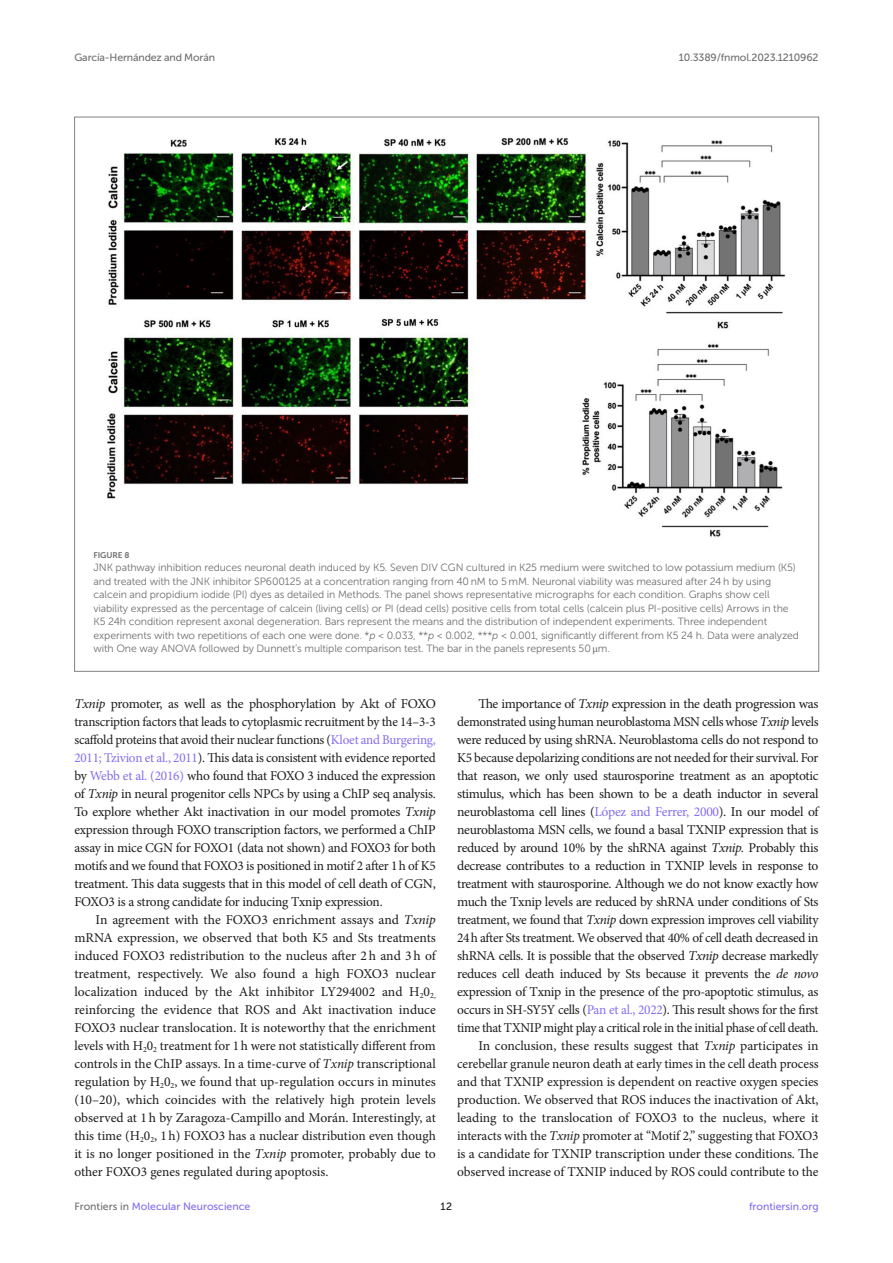
<style>
.page{position:relative;width:893px;height:1263px;background:#fff}
.page>*{position:absolute;margin:0;border:0;box-sizing:border-box;transform-origin:0 0}
.TEXT{font:13.5px/18px "Minion Pro";letter-spacing:-.015em;color:#1b1c1b;text-align:justify}
.FIG_LEG{font:10.5px/13.5px "Museo Sans 300";letter-spacing:-.01em;color:#706f70}
.t1{font:10.5px "Museo Sans 500";letter-spacing:-.015em;color:#706f70}
.t2{font:10.5px "Museo Sans 500";color:#856df0}
.t3{font:10.5px "Museo Sans 500";color:#1b1c1b}
.FIG_HD{font:8.25px "Museo Sans 700";letter-spacing:-.01em;color:#706f70}
.s1{font-style:italic}
.s2{font-family:"STIX General"}
.s3{color:#856df0}
.s4{color:#706f70}
</style>
<div class="page">
<img style="left:107px;top:137px;width:679px;height:400px">
<p class="t1" style="left:74px;top:51px;width:142px">García-Hernández and Morán</p>
<p class="t1" style="left:679px;top:51px;width:141px">10.3389/fnmol.2023.1210962</p>
<p class="FIG_HD" style="left:94px;top:550px;width:37px">FIGURE 8</p>
<p class="FIG_LEG" style="left:94px;top:561px;width:707px">JNK pathway inhibition reduces neuronal death induced by K5. Seven DIV CGN cultured in K25 medium were switched to low potassium medium (K5) and treated with the JNK inhibitor SP600125 at a concentration ranging from 40 nM to 5 mM. Neuronal viability was measured after 24 h by using calcein and propidium iodide (PI) dyes as detailed in Methods. The panel shows representative micrographs for each condition. Graphs show cell viability expressed as the percentage of calcein (living cells) or PI (dead cells) positive cells from total cells (calcein plus PI-positive cells) Arrows in the K5 24h condition represent axonal degeneration. Bars represent the means and the distribution of independent experiments. Three independent experiments with two repetitions of each one were done. *<span class="s1">p</span> &lt; 0.033, **<span class="s1">p</span> &lt; 0.002, ***<span class="s1">p</span> &lt; 0.001, significantly different from K5 24 h. Data were analyzed with One way ANOVA followed by Dunnett’s multiple comparison test. The bar in the panels represents 50 <span class="s2">μ</span>m.</p>
<p class="TEXT" style="left:74px;top:695px;width:363px"><span class="s1">Txnip</span> promoter, as well as the phosphorylation by Akt of FOXO transcription factors that leads to cytoplasmic recruitment by the 14–3-3 scaffold proteins that avoid their nuclear functions (<span class="s3">Kloet and Burgering, 2011; Tzivion et al., 2011</span>). This data is consistent with evidence reported by <span class="s3">Webb et al. (2016)</span> who found that FOXO 3 induced the expression of <span class="s1">Txnip</span> in neural progenitor cells NPCs by using a ChIP seq analysis.<br>To explore whether Akt inactivation in our model promotes <span class="s1">Txnip </span>expression through FOXO transcription factors, we performed a ChIP assay in mice CGN for FOXO1 (data not shown) and FOXO3 for both motifs and we found that FOXO3 is positioned in motif 2 after 1h of K5 treatment. This data suggests that in this model of cell death of CGN, FOXO3 is a strong candidate for inducing Txnip expression.</p>
<p class="TEXT" style="left:74px;top:911px;width:363px;text-indent:21px">In agreement with the FOXO3 enrichment assays and <span class="s1">Txnip </span>mRNA expression, we observed that both K5 and Sts treatments induced FOXO3 redistribution to the nucleus after 2h and 3h of treatment, respectively. We also found a high FOXO3 nuclear localization induced by the Akt inhibitor LY294002 and H<sub>2</sub>0<sub>2, </sub>reinforcing the evidence that ROS and Akt inactivation induce FOXO3 nuclear translocation. It is noteworthy that the enrichment levels with H<sub>2</sub>0<sub>2</sub> treatment for 1h were not statistically different from controls in the ChIP assays. In a time-curve of <span class="s1">Txnip</span> transcriptional regulation by H<sub>2</sub>0<sub>2</sub>, we found that up-regulation occurs in minutes (10–20), which coincides with the relatively high protein levels observed at 1h by Zaragoza-Campillo and Morán. Interestingly, at this time (H<sub>2</sub>0<sub>2</sub>, 1h) FOXO3 has a nuclear distribution even though it is no longer positioned in the <span class="s1">Txnip</span> promoter, probably due to other FOXO3 genes regulated during apoptosis.</p>
<p class="TEXT" style="left:457px;top:695px;width:363px;text-indent:21px">The importance of <span class="s1">Txnip</span> expression in the death progression was demonstrated using human neuroblastoma MSN cells whose <span class="s1">Txnip</span> levels were reduced by using shRNA. Neuroblastoma cells do not respond to K5 because depolarizing conditions are not needed for their survival. For that reason, we only used staurosporine treatment as an apoptotic stimulus, which has been shown to be a death inductor in several neuroblastoma cell lines (<span class="s3">López and Ferrer, 2000</span>). In our model of neuroblastoma MSN cells, we found a basal TXNIP expression that is reduced by around 10% by the shRNA against <span class="s1">Txnip.</span> Probably this decrease contributes to a reduction in TXNIP levels in response to treatment with staurosporine. Although we do not know exactly how much the Txnip levels are reduced by shRNA under conditions of Sts treatment, we found that <span class="s1">Txnip</span> down expression improves cell viability 24h after Sts treatment. We observed that 40% of cell death decreased in shRNA cells. It is possible that the observed <span class="s1">Txnip</span> decrease markedly reduces cell death induced by Sts because it prevents the <span class="s1">de novo </span>expression of Txnip in the presence of the pro-apoptotic stimulus, as occurs in SH-SY5Y cells (<span class="s3">Pan et al., 2022</span>). This result shows for the first time that TXNIP might play a critical role in the initial phase of cell death.</p>
<p class="TEXT" style="left:457px;top:1037px;width:363px;text-indent:21px">In conclusion, these results suggest that <span class="s1">Txnip</span> participates in cerebellar granule neuron death at early times in the cell death process and that TXNIP expression is dependent on reactive oxygen species production. We observed that ROS induces the inactivation of Akt, leading to the translocation of FOXO3 to the nucleus, where it interacts with the <span class="s1">Txnip</span> promoter at “Motif 2,” suggesting that FOXO3 is a candidate for TXNIP transcription under these conditions. The observed increase of TXNIP induced by ROS could contribute to the</p>
<p class="t2" style="left:74px;top:1200px;width:177px"><span class="s4">Frontiers in</span> Molecular Neuroscience</p>
<p class="t3" style="left:441px;top:1200px;width:13px">12</p>
<p class="t2" style="left:749px;top:1200px;width:71px">frontiersin.org</p>
</div>
